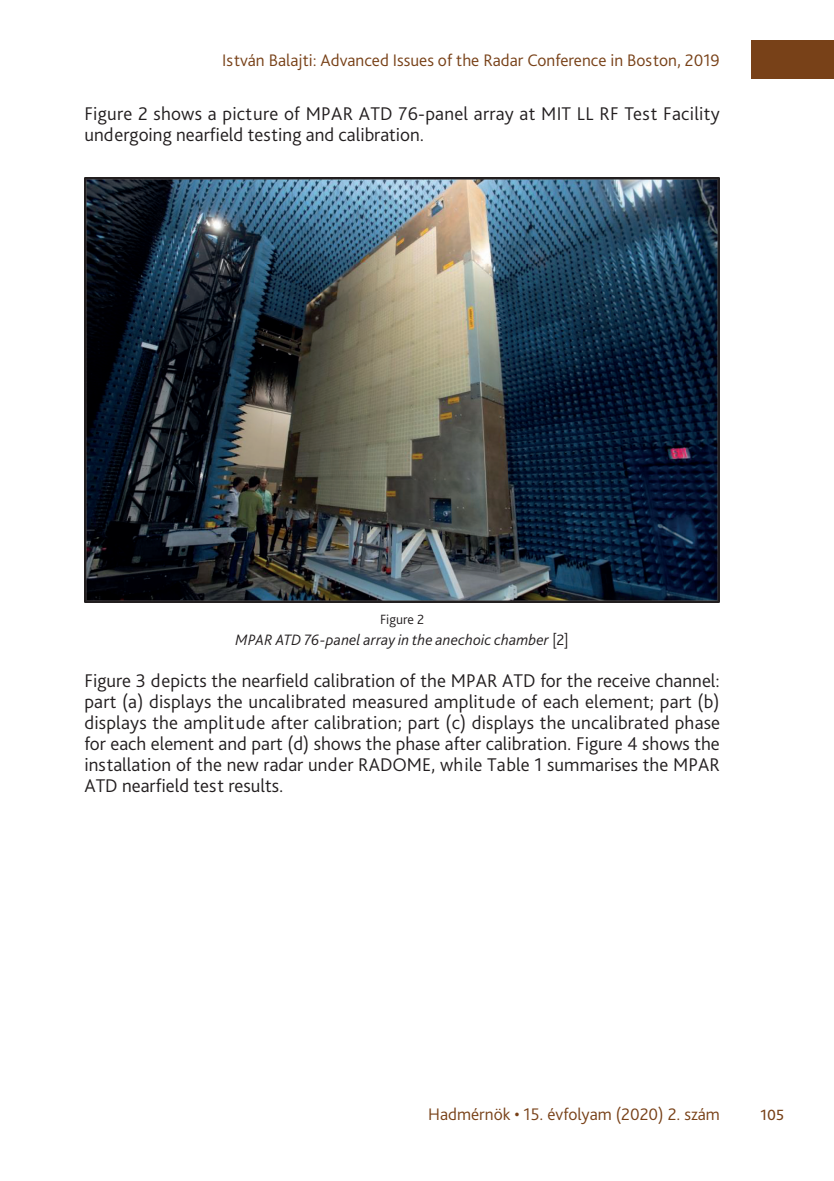
<style>
.page{position:relative;width:834px;height:1181px;background:#fff}
.page>*{position:absolute;margin:0;border:0;box-sizing:border-box;transform-origin:0 0}
._3_1_első_bekezdés{font:300 19.25px/21px "Bliss Pro";color:#231f20}
.t1{font:300 19.25px "Bliss Pro";color:#784118}
.t2{font:300 17.5px "Bliss Pro";color:#784118}
._8_Ábra__képalárás{font:italic 300 15.75px "Bliss Pro";letter-spacing:.01em;color:#231f20}
._8_Ábra_címe{font:300 14px "Bliss Pro";color:#231f20}
.s1{font-style:normal}
</style>
<div class="page">
<div style="left:750px;top:41px;width:83px;height:38px;background:#784118"></div>
<img style="left:84px;top:178px;width:635px;height:424px">
<p class="t2" style="left:222px;top:49px;width:499px">István Balajti: Advanced Issues of the Radar Conference in Boston, 2019</p>
<p class="_3_1_első_bekezdés" style="left:84px;top:103px;width:636px">Figure 2 shows a picture of MPAR ATD 76-panel array at MIT LL RF Test Facility undergoing nearfield testing and calibration.</p>
<p class="_8_Ábra_címe" style="left:380px;top:611px;width:46px">Figure 2</p>
<p class="_8_Ábra__képalárás" style="left:235px;top:630px;width:334px">MPAR ATD 76-panel array in the anechoic chamber <span class="s1">[2]</span></p>
<p class="_3_1_első_bekezdés" style="left:84px;top:670px;width:637px;text-align:justify">Figure 3 depicts the nearfield calibration of the MPAR ATD for the receive channel: part (a) displays the uncalibrated measured amplitude of each element; part (b) displays the amplitude after calibration; part (c) displays the uncalibrated phase for each element and part (d) shows the phase after calibration. Figure 4 shows the installation of the new radar under RADOME, while Table 1 summarises the MPAR ATD nearfield test results.</p>
<p class="t2" style="left:428px;top:1103px;width:293px">Hadmérnök • 15. évfolyam (2020) 2. szám</p>
<p class="t1" style="left:760px;top:1102px;width:25px">105</p>
</div>
